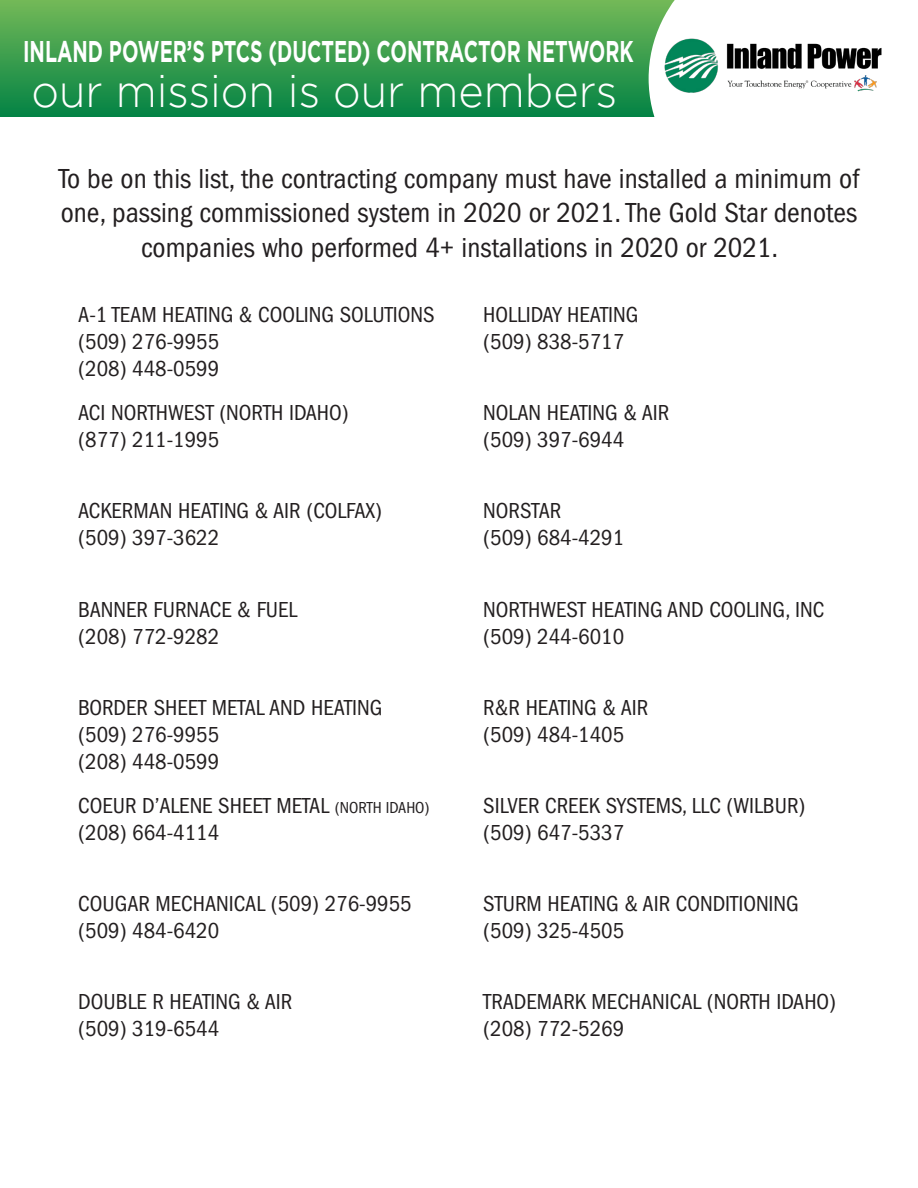
<style>
.page{position:relative;width:918px;height:1188px;background:#fff}
.page>*{position:absolute;margin:0;border:0;box-sizing:border-box;transform-origin:0 0}
.t1{font:300 45.6px "Gotham";color:#fff;scale:.95 1}
.t2{font:700 30px "Gotham";color:#fff;scale:.65 1}
.t3{font:condensed 28.5px/34.2px "ITC Franklin Gothic Std";color:#231f20;text-align:center}
.t4{font:condensed 22.5px/27px "ITC Franklin Gothic Std";color:#231f20}
.s1{font-size:16.5px}
</style>
<div class="page">
<div style="left:0;top:0;width:918px;height:117px;background:linear-gradient(to bottom,#73b957,#038345)"></div>
<svg style="left:649px;top:0;width:269px;height:117px"></svg>
<img style="left:662px;top:36px;width:230px;height:58px">
<p class="t2" style="left:23px;top:34px;width:941px">INLAND POWER’S PTCS (DUCTED) CONTRACTOR NETWORK</p>
<p class="t1" style="left:31px;top:66px;width:618px">our mission is our members</p>
<p class="t3" style="left:59px;top:162px;width:802px">To be on this list, the contracting company must have installed a minimum of one, passing commissioned system in 2020 or 2021. The Gold Star denotes companies who performed 4+ installations in 2020 or 2021.</p>
<p class="t4" style="left:78px;top:301px;width:358px">A-1 TEAM HEATING &amp; COOLING SOLUTIONS</p>
<p class="t4" style="left:78px;top:328px;width:142px">(509) 276-9955</p>
<p class="t4" style="left:78px;top:355px;width:142px">(208) 448-0599</p>
<p class="t4" style="left:78px;top:399px;width:272px">ACI NORTHWEST (NORTH IDAHO)</p>
<p class="t4" style="left:78px;top:426px;width:142px">(877) 211-1995</p>
<p class="t4" style="left:483px;top:301px;width:157px">HOLLIDAY HEATING</p>
<p class="t4" style="left:483px;top:328px;width:142px">(509) 838-5717</p>
<p class="t4" style="left:483px;top:399px;width:188px">NOLAN HEATING &amp; AIR</p>
<p class="t4" style="left:483px;top:426px;width:142px">(509) 397-6944</p>
<p class="t4" style="left:78px;top:498px;width:305px">ACKERMAN HEATING &amp; AIR (COLFAX) (509) 397-3622</p>
<p class="t4" style="left:483px;top:498px;width:80px">NORSTAR</p>
<p class="t4" style="left:483px;top:525px;width:142px">(509) 684-4291</p>
<p class="t4" style="left:78px;top:596px;width:221px">BANNER FURNACE &amp; FUEL</p>
<p class="t4" style="left:78px;top:623px;width:142px">(208) 772-9282</p>
<p class="t4" style="left:78px;top:694px;width:306px">BORDER SHEET METAL AND HEATING (509) 276-9955</p>
<p class="t4" style="left:78px;top:748px;width:142px">(208) 448-0599</p>
<p class="t4" style="left:483px;top:596px;width:342px">NORTHWEST HEATING AND COOLING, INC (509) 244-6010</p>
<p class="t4" style="left:483px;top:694px;width:167px">R&amp;R HEATING &amp; AIR</p>
<p class="t4" style="left:483px;top:721px;width:142px">(509) 484-1405</p>
<p class="t4" style="left:78px;top:792px;width:353px">COEUR D’ALENE SHEET METAL <span class="s1">(NORTH IDAHO) </span>(208) 664-4114</p>
<p class="t4" style="left:483px;top:792px;width:324px">SILVER CREEK SYSTEMS, LLC (WILBUR) (509) 647-5337</p>
<p class="t4" style="left:78px;top:890px;width:335px">COUGAR MECHANICAL (509) 276-9955</p>
<p class="t4" style="left:78px;top:917px;width:142px">(509) 484-6420</p>
<p class="t4" style="left:78px;top:989px;width:216px">DOUBLE R HEATING &amp; AIR</p>
<p class="t4" style="left:78px;top:1016px;width:142px">(509) 319-6544</p>
<p class="t4" style="left:483px;top:890px;width:317px">STURM HEATING &amp; AIR CONDITIONING (509) 325-4505</p>
<p class="t4" style="left:483px;top:989px;width:354px">TRADEMARK MECHANICAL (NORTH IDAHO) (208) 772-5269</p>
</div>
